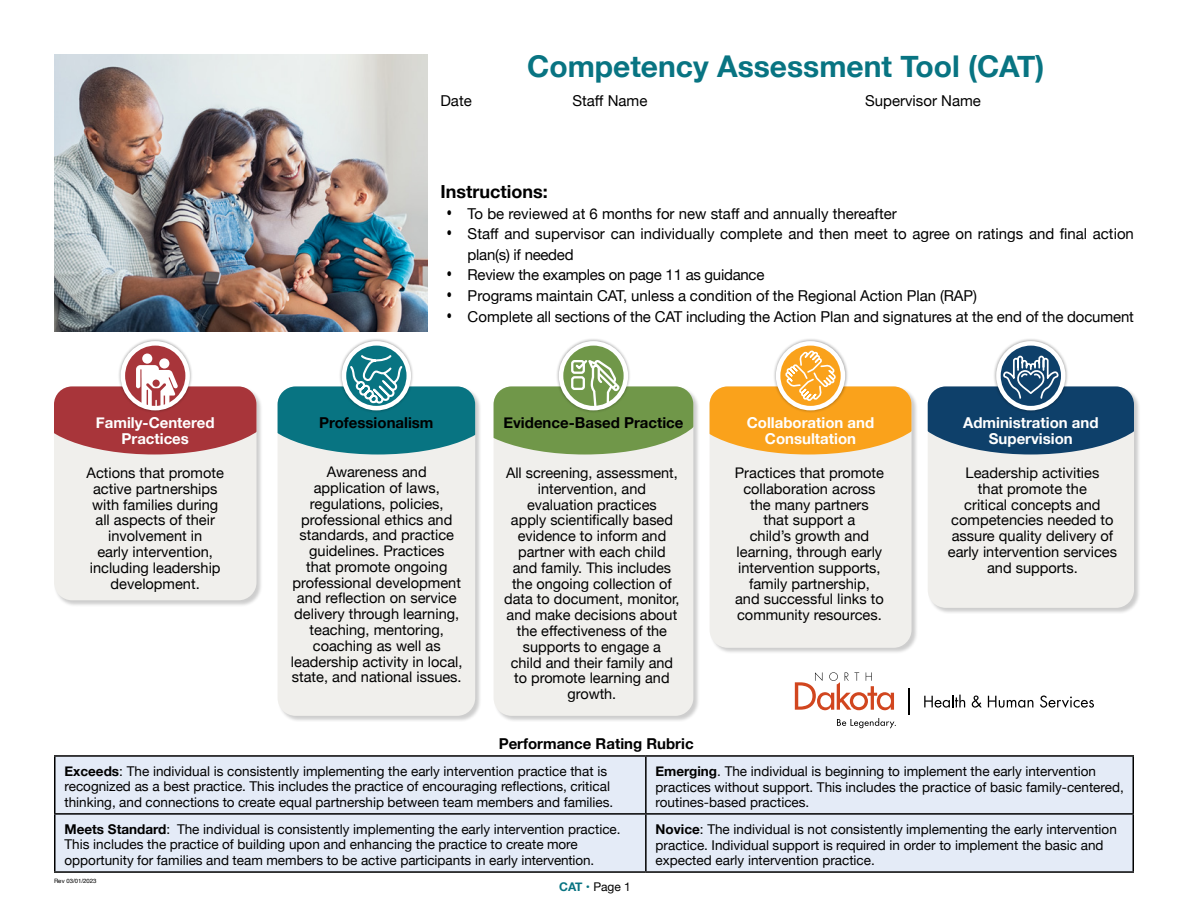
<style>
.page{position:relative;width:1188px;height:918px;background:#fff}
.page>*{position:absolute;margin:0;border:0;box-sizing:border-box;transform-origin:0 0}
.t1{font:700 30px "Helvetica Neue";color:#087482}
.t2{font:700 18px "Helvetica Neue";color:#000}
.t3{font:15px/20.1px "Helvetica Neue";color:#000}
.t4{font:700 15px/16.2px "Helvetica Neue";color:#fff;text-align:center}
.t5{font:700 15px "Helvetica Neue";color:#000}
.t6{font:15px "Helvetica Neue";letter-spacing:-.02em;color:#000}
.t7{font:14.7px/15.8px "Helvetica Neue";color:#000;text-align:center}
.t8{font:13.5px/15.6px "Helvetica Neue";color:#000}
.t9{font:12px "Helvetica Neue";color:#000}
.t10{font:6px "Helvetica";color:#000}
.s1{font-weight:700}
.s2{font-weight:700;color:#087482}
</style>
<div class="page">
<div style="left:278px;top:387px;width:203px;height:335px;background:#000;opacity:.2"></div>
<div style="left:278px;top:386px;width:197px;height:330px;background:#f0efec;border-radius:18px"></div>
<div style="left:54px;top:387px;width:209px;height:220px;background:#000;opacity:.2"></div>
<div style="left:54px;top:386px;width:202px;height:214px;background:#f0efec;border-radius:18px"></div>
<div style="left:494px;top:387px;width:206px;height:335px;background:#000;opacity:.2"></div>
<div style="left:494px;top:386px;width:199px;height:330px;background:#f0efec;border-radius:18px"></div>
<div style="left:710px;top:387px;width:208px;height:268px;background:#000;opacity:.2"></div>
<div style="left:710px;top:386px;width:202px;height:262px;background:#f0efec;border-radius:18px"></div>
<div style="left:928px;top:387px;width:212px;height:227px;background:#000;opacity:.2"></div>
<div style="left:928px;top:386px;width:206px;height:222px;background:#f0efec;border-radius:18px"></div>
<div style="left:117px;top:338px;width:76px;height:76px;background:#000;opacity:.4"></div>
<svg style="left:123px;top:343px;width:65px;height:65px"></svg>
<svg style="left:54px;top:354px;width:202px;height:100px"></svg>
<div style="left:121px;top:341px;width:69px;height:69px;border:4px solid #fff;border-radius:50%"></div>
<div style="left:773px;top:338px;width:75px;height:76px;background:#000;opacity:.4"></div>
<svg style="left:778px;top:343px;width:65px;height:65px"></svg>
<div style="left:776px;top:341px;width:69px;height:69px;border:4px solid #fff;border-radius:50%"></div>
<svg style="left:710px;top:349px;width:202px;height:105px"></svg>
<div style="left:993px;top:338px;width:76px;height:76px;background:#000;opacity:.4"></div>
<svg style="left:998px;top:343px;width:65px;height:65px"></svg>
<div style="left:996px;top:341px;width:70px;height:69px;border:4px solid #fff;border-radius:50%"></div>
<svg style="left:928px;top:355px;width:206px;height:99px"></svg>
<div style="left:339px;top:338px;width:75px;height:76px;background:#000;opacity:.4"></div>
<svg style="left:344px;top:343px;width:65px;height:65px"></svg>
<div style="left:342px;top:341px;width:69px;height:69px;border:4px solid #fff;border-radius:50%"></div>
<svg style="left:278px;top:353px;width:197px;height:101px"></svg>
<div style="left:556px;top:338px;width:75px;height:76px;background:#000;opacity:.4"></div>
<svg style="left:561px;top:343px;width:65px;height:65px"></svg>
<div style="left:559px;top:341px;width:69px;height:69px;border:4px solid #fff;border-radius:50%"></div>
<svg style="left:494px;top:357px;width:199px;height:97px"></svg>
<div style="left:56px;top:757px;width:1076px;height:114px;background:#e4ebf7"></div>
<hr style="left:54px;top:755px;width:592px;height:2px;background:#000">
<hr style="left:54px;top:757px;width:2px;height:56px;background:#000">
<hr style="left:646px;top:755px;width:488px;height:2px;background:#000">
<hr style="left:645px;top:757px;width:2px;height:56px;background:#000">
<hr style="left:1132px;top:757px;width:2px;height:56px;background:#000">
<hr style="left:54px;top:813px;width:592px;height:2px;background:#000">
<hr style="left:54px;top:815px;width:2px;height:56px;background:#000">
<hr style="left:646px;top:813px;width:488px;height:2px;background:#000">
<hr style="left:645px;top:815px;width:2px;height:56px;background:#000">
<hr style="left:1132px;top:815px;width:2px;height:56px;background:#000">
<hr style="left:54px;top:871px;width:592px;height:2px;background:#000">
<hr style="left:646px;top:871px;width:488px;height:2px;background:#000">
<img style="left:54px;top:54px;width:373px;height:278px">
<svg style="left:909px;top:688px;width:1px;height:27px"></svg>
<svg style="left:837px;top:718px;width:59px;height:10px"></svg>
<svg style="left:795px;top:672px;width:99px;height:38px"></svg>
<svg style="left:924px;top:695px;width:41px;height:13px"></svg>
<svg style="left:972px;top:696px;width:10px;height:12px"></svg>
<svg style="left:988px;top:696px;width:45px;height:12px"></svg>
<svg style="left:1040px;top:696px;width:54px;height:12px"></svg>
<h1 class="t1" style="left:527px;top:43px;width:519px">Competency Assessment Tool (CAT)</h1>
<p class="t3" style="left:440px;top:92px;width:33px">Date</p>
<p class="t3" style="left:572px;top:92px;width:77px">Staff Name</p>
<p class="t3" style="left:865px;top:92px;width:117px">Supervisor Name</p>
<p class="t2" style="left:441px;top:177px;width:109px">Instructions:</p>
<p class="t3" style="left:447px;top:205px;width:452px">• To be reviewed at 6 months for new staff and annually thereafter</p>
<p class="t3" style="left:468px;top:225px;width:668px;text-indent:-21px">• Staff and supervisor can individually complete and then meet to agree on ratings and final action plan(s) if needed</p>
<p class="t6" style="left:447px;top:263px;width:319px">• Review the examples on page 11 as guidance</p>
<p class="t3" style="left:447px;top:287px;width:532px">• Programs maintain CAT, unless a condition of the Regional Action Plan (RAP)</p>
<p class="t3" style="left:447px;top:307px;width:689px">• Complete all sections of the CAT including the Action Plan and signatures at the end of the document</p>
<p class="t4" style="left:96px;top:415px;width:120px">Family-Centered<br>Practices</p>
<p class="t5" style="left:319px;top:411px;width:116px">Professionalism</p>
<p class="t5" style="left:503px;top:411px;width:181px">Evidence-Based Practice</p>
<p class="t4" style="left:747px;top:415px;width:129px">Collaboration and<br>Consultation</p>
<p class="t4" style="left:963px;top:415px;width:137px">Administration and<br>Supervision</p>
<p class="t7" style="left:948px;top:466px;width:171px">Leadership activities<br>that promote the<br>critical concepts and competencies needed to assure quality delivery of early intervention services and supports.</p>
<p class="t7" style="left:87px;top:466px;width:139px">Actions that promote active partnerships with families during all aspects of their involvement in<br>early intervention, including leadership development.</p>
<p class="t7" style="left:291px;top:465px;width:173px">Awareness and application of laws, regulations, policies, professional ethics and standards, and practice guidelines. Practices<br>that promote ongoing professional development and reflection on service delivery through learning, teaching, mentoring, coaching as well as leadership activity in local, state, and national issues.</p>
<p class="t7" style="left:735px;top:466px;width:151px">Practices that promote collaboration across the many partners<br>that support a<br>child’s growth and learning, through early intervention supports, family partnership,<br>and successful links to community resources.</p>
<p class="t7" style="left:504px;top:466px;width:177px">All screening, assessment, intervention, and evaluation practices<br>apply scientifically based evidence to inform and partner with each child and family. This includes the ongoing collection of data to document, monitor, and make decisions about the effectiveness of the supports to engage a<br>child and their family and to promote learning and growth.</p>
<p class="t5" style="left:499px;top:732px;width:196px">Performance Rating Rubric</p>
<p class="t8" style="left:64px;top:764px;width:550px"><span class="s1">Exceeds</span>: The individual is consistently implementing the early intervention practice that is recognized as a best practice. This includes the practice of encouraging reflections, critical thinking, and connections to create equal partnership between team members and families.</p>
<p class="t8" style="left:656px;top:764px;width:470px"><span class="s1">Emerging</span>. The individual is beginning to implement the early intervention practices without support. This includes the practice of basic family-centered, routines-based practices.</p>
<p class="t8" style="left:64px;top:822px;width:558px"><span class="s1">Meets Standard</span>: The individual is consistently implementing the early intervention practice.<br>This includes the practice of building upon and enhancing the practice to create more opportunity for families and team members to be active participants in early intervention.</p>
<p class="t8" style="left:656px;top:822px;width:463px"><span class="s1">Novice</span>: The individual is not consistently implementing the early intervention practice. Individual support is required in order to implement the basic and expected early intervention practice.</p>
<p class="t10" style="left:54px;top:876px;width:44px">Rev 03/01/2023</p>
<p class="t9" style="left:559px;top:878px;width:73px"><span class="s2">CAT •</span> Page 1</p>
</div>
